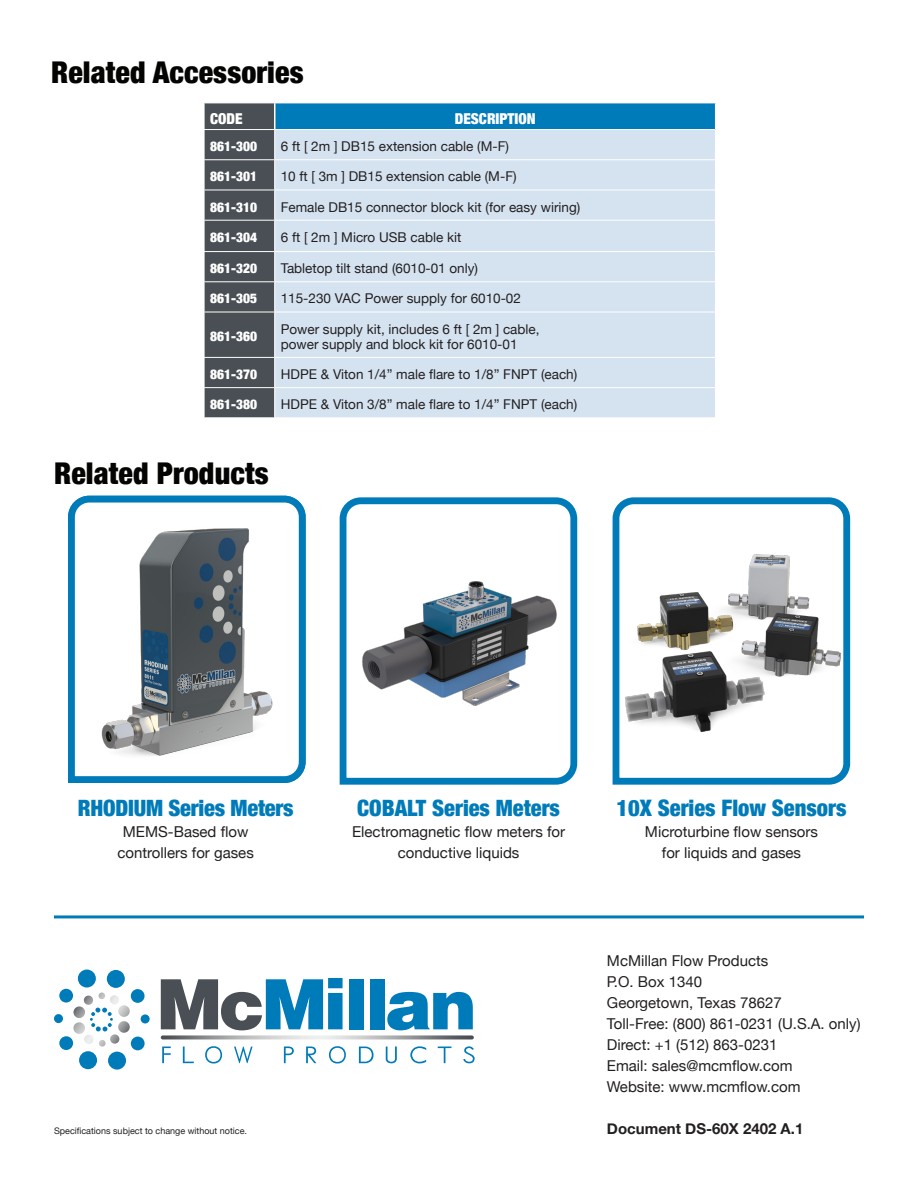
<style>
.page{position:relative;width:918px;height:1188px;background:#fff}
.page>*{position:absolute;margin:0;border:0;box-sizing:border-box;transform-origin:0 0}
.t1{font:900 condensed 30px "Helvetica Neue";letter-spacing:.005em;color:#040503}
.t2{font:900 condensed 22.65px "Helvetica Neue";color:#007bba}
.t3{font:900 condensed 22.5px "Helvetica Neue";letter-spacing:-.01em;color:#007bba}
.t4{font:15px/21px "Helvetica Neue";color:#231f20;text-align:center}
.t5{font:700 15px "Helvetica Neue";color:#231f20}
.t6{font:900 condensed 15px "Helvetica Neue";color:#fff}
.t7{font:13.5px "Helvetica Neue";color:#231f20}
.t8{font:900 condensed 13.5px "Helvetica Neue";color:#fff}
.t9{font:9px "Helvetica Neue";color:#231f20}
</style>
<div class="page">
<div style="left:275px;top:103px;width:441px;height:27px;background:#007bba"></div>
<div style="left:275px;top:130px;width:440px;height:287px;background:#d5e3f1"></div>
<hr style="left:275px;top:103px;width:441px;height:1px;background:#fff">
<hr style="left:275px;top:129px;width:440px;height:1px;background:#fff">
<hr style="left:275px;top:159px;width:440px;height:1px;background:#fff">
<hr style="left:275px;top:190px;width:440px;height:1px;background:#fff">
<hr style="left:275px;top:220px;width:440px;height:1px;background:#fff">
<hr style="left:275px;top:251px;width:440px;height:1px;background:#fff">
<hr style="left:275px;top:281px;width:440px;height:1px;background:#fff">
<hr style="left:275px;top:312px;width:440px;height:1px;background:#fff">
<hr style="left:275px;top:357px;width:440px;height:1px;background:#fff">
<hr style="left:275px;top:387px;width:440px;height:1px;background:#fff">
<svg style="left:204px;top:103px;width:71px;height:315px;background:#52585c"></svg>
<svg style="left:715px;top:103px;width:1px;height:27px"></svg>
<hr style="left:54px;top:915px;width:810px;height:3px;background:#007bba">
<svg style="left:161px;top:978px;width:182px;height:52px"></svg>
<div style="left:349px;top:979px;width:15px;height:50px;background:#007bba"></div>
<div style="left:370px;top:979px;width:15px;height:50px;background:#007bba"></div>
<svg style="left:387px;top:992px;width:86px;height:38px"></svg>
<svg style="left:162px;top:1047px;width:9px;height:16px"></svg>
<svg style="left:183px;top:1047px;width:11px;height:16px"></svg>
<svg style="left:205px;top:1046px;width:17px;height:18px"></svg>
<svg style="left:234px;top:1047px;width:19px;height:16px"></svg>
<svg style="left:284px;top:1047px;width:10px;height:16px"></svg>
<svg style="left:306px;top:1047px;width:10px;height:16px"></svg>
<svg style="left:329px;top:1046px;width:17px;height:18px"></svg>
<svg style="left:359px;top:1047px;width:15px;height:16px"></svg>
<svg style="left:386px;top:1047px;width:11px;height:16px"></svg>
<svg style="left:410px;top:1046px;width:16px;height:17px"></svg>
<svg style="left:438px;top:1047px;width:13px;height:16px"></svg>
<svg style="left:463px;top:1046px;width:12px;height:17px"></svg>
<svg style="left:59px;top:970px;width:86px;height:100px"></svg>
<div style="left:54px;top:1014px;width:9px;height:9px;background:#007bba;border-radius:50%"></div>
<div style="left:141px;top:1014px;width:9px;height:9px;background:#007bba;border-radius:50%"></div>
<img style="left:161px;top:1035px;width:313px;height:4px;border-radius:2px">
<svg style="left:339px;top:497px;width:239px;height:288px"></svg>
<svg style="left:612px;top:497px;width:239px;height:288px"></svg>
<svg style="left:68px;top:495px;width:238px;height:288px"></svg>
<p class="t1" style="left:51px;top:48px;width:254px">Related Accessories</p>
<p class="t6" style="left:210px;top:106px;width:34px">CODE</p>
<p class="t6" style="left:455px;top:106px;width:82px">DESCRIPTION</p>
<p class="t8" style="left:210px;top:135px;width:49px">861-300</p>
<p class="t7" style="left:281px;top:137px;width:230px">6 ft [ 2m ] DB15 extension cable (M-F)</p>
<p class="t8" style="left:210px;top:166px;width:49px">861-301</p>
<p class="t7" style="left:281px;top:167px;width:237px">10 ft [ 3m ] DB15 extension cable (M-F)</p>
<p class="t8" style="left:210px;top:196px;width:49px">861-310</p>
<p class="t7" style="left:281px;top:197px;width:301px">Female DB15 connector block kit (for easy wiring)</p>
<p class="t8" style="left:210px;top:227px;width:49px">861-304</p>
<p class="t7" style="left:281px;top:228px;width:182px">6 ft [ 2m ] Micro USB cable kit</p>
<p class="t8" style="left:210px;top:257px;width:49px">861-320</p>
<p class="t7" style="left:281px;top:259px;width:199px">Tabletop tilt stand (6010-01 only)</p>
<p class="t8" style="left:210px;top:288px;width:49px">861-305</p>
<p class="t7" style="left:281px;top:289px;width:242px">115-230 VAC Power supply for 6010-02</p>
<p class="t8" style="left:210px;top:325px;width:49px">861-360</p>
<p class="t7" style="left:281px;top:319px;width:260px">Power supply kit, includes 6 ft [ 2m ] cable,</p>
<p class="t7" style="left:281px;top:334px;width:238px">power supply and block kit for 6010-01</p>
<p class="t8" style="left:210px;top:363px;width:49px">861-370</p>
<p class="t7" style="left:281px;top:364px;width:298px">HDPE &amp; Viton 1/4” male flare to 1/8” FNPT (each)</p>
<p class="t8" style="left:210px;top:393px;width:49px">861-380</p>
<p class="t7" style="left:281px;top:395px;width:298px">HDPE &amp; Viton 3/8” male flare to 1/4” FNPT (each)</p>
<p class="t1" style="left:54px;top:448px;width:216px">Related Products</p>
<p class="t3" style="left:78px;top:789px;width:217px">RHODIUM Series Meters</p>
<p class="t4" style="left:123px;top:822px;width:127px">MEMS-Based flow</p>
<p class="t4" style="left:117px;top:843px;width:138px">controllers for gases</p>
<p class="t3" style="left:357px;top:789px;width:204px">COBALT Series Meters</p>
<p class="t4" style="left:352px;top:822px;width:215px">Electromagnetic flow meters for conductive liquids</p>
<p class="t2" style="left:617px;top:789px;width:232px">10X Series Flow Sensors</p>
<p class="t4" style="left:645px;top:822px;width:175px">Microturbine flow sensors</p>
<p class="t4" style="left:662px;top:843px;width:141px">for liquids and gases</p>
<p class="t4" style="left:607px;top:951px;width:163px">McMillan Flow Products</p>
<p class="t4" style="left:607px;top:972px;width:97px">P.O. Box 1340</p>
<p class="t4" style="left:607px;top:993px;width:176px">Georgetown, Texas 78627</p>
<p class="t4" style="left:607px;top:1014px;width:255px">Toll-Free: (800) 861-0231 (U.S.A. only)</p>
<p class="t4" style="left:607px;top:1035px;width:172px">Direct: +1 (512) 863-0231</p>
<p class="t4" style="left:607px;top:1056px;width:187px">Email: sales@mcmflow.com</p>
<p class="t4" style="left:607px;top:1077px;width:195px">Website: www.mcmflow.com</p>
<p class="t9" style="left:54px;top:1124px;width:195px">Specifications subject to change without notice.</p>
<p class="t5" style="left:607px;top:1117px;width:198px">Document DS-60X 2402 A.1</p>
</div>
